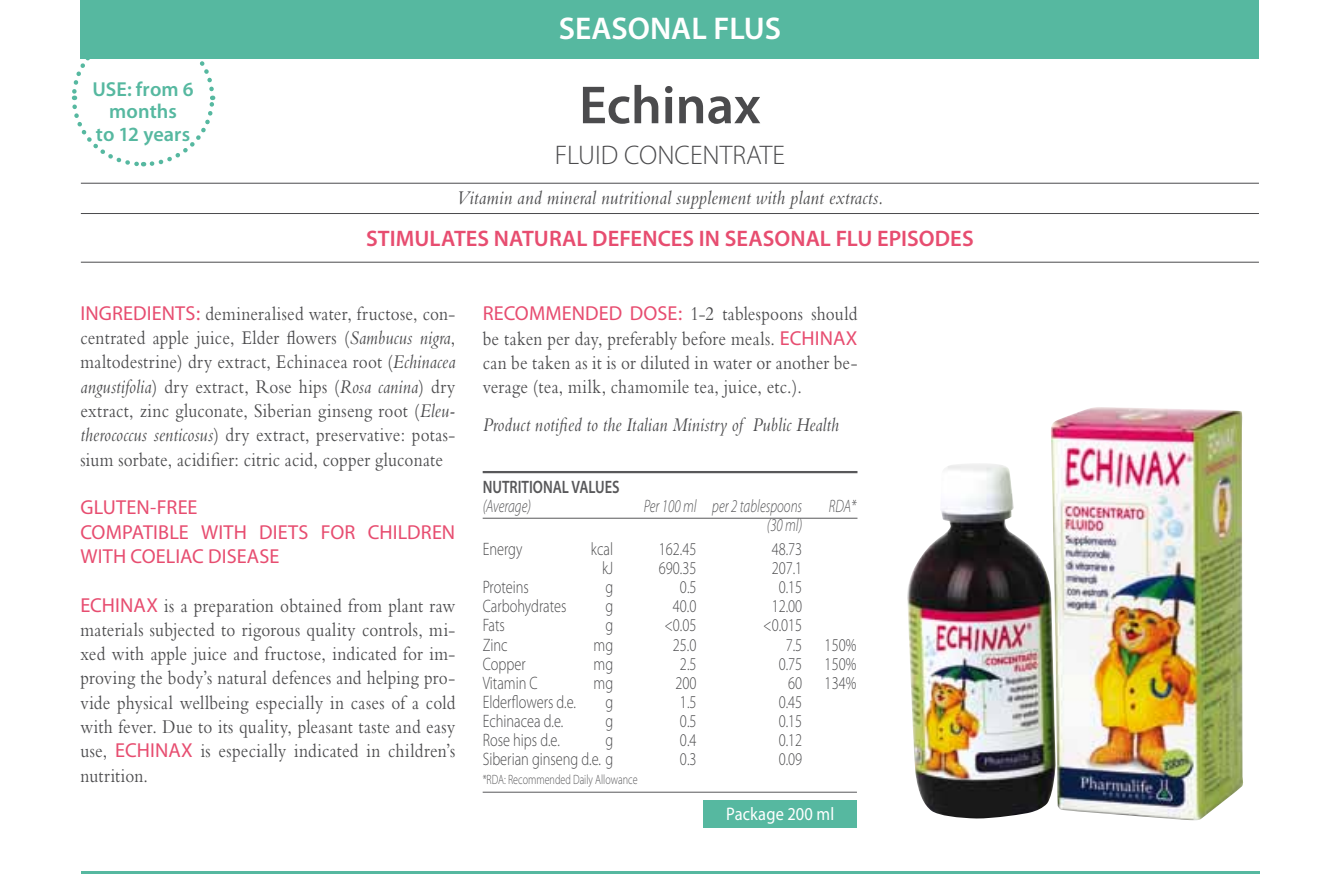
<style>
.page{position:relative;width:1340px;height:874px;background:#fff}
.page>*{position:absolute;margin:0;border:0;box-sizing:border-box;transform-origin:0 0}
.t1{font:600 54px "Myriad Pro";color:#4b4b4d}
.t2{font:600 31.5px "Myriad Pro";color:#fff}
.t3{font:300 27px "Myriad Pro";color:#4b4b4d}
.t4{font:600 22.5px "Myriad Pro";letter-spacing:.005em;color:#e74d70}
.t5{font:20.25px/24.3px "Bembo";letter-spacing:.015em;color:#4b4b4d;text-align:justify;scale:.85 1}
.t6{font:20.25px/24.3px "Myriad";letter-spacing:.005em;color:#e74d70}
.t7{font:italic 20.25px "Bembo";letter-spacing:.01em;color:#4b4b4d;scale:.9 1}
.t8{font:italic 20.25px "Bembo";letter-spacing:.01em;color:#4b4b4d;scale:.85 1}
.t9{font:600 20.25px/22.5px "Myriad Pro";letter-spacing:.005em;color:#56b8a0;text-align:center}
.t10{font:18.22px "Myriad";letter-spacing:.01em;color:#fff;scale:.9 1}
.t11{font:300 18px "Myriad Pro";color:#4b4b4d;scale:.8 1}
.t12{font:italic 300 18px "Myriad Pro";color:#58585a;scale:.75 1}
.t13{font:600 18px "Myriad Pro";color:#58585a;scale:.8 1}
.t14{font:300 13.5px "Myriad Pro";color:#58585a;scale:.75 1}
.s1{font-family:"Myriad";color:#e74d70}
.s2{font-style:italic}
</style>
<div class="page">
<hr style="left:0;top:0;width:1339px;height:1px;background:#e74d70">
<div style="left:81px;top:0;width:1177px;height:59px;background:#56b8a0"></div>
<div style="left:703px;top:800px;width:154px;height:28px;background:#56b8a0"></div>
<hr style="left:81px;top:871px;width:1178px;height:3px;background:#56b8a0">
<hr style="left:81px;top:183px;width:1177px;height:1px;background:#4b4b4d">
<hr style="left:81px;top:262px;width:1177px;height:1px;background:#4b4b4d">
<hr style="left:81px;top:213px;width:1177px;height:1px;background:#4b4b4d">
<svg style="left:71px;top:27px;width:145px;height:140px"></svg>
<img style="left:907px;top:407px;width:336px;height:414px">
<hr style="left:482px;top:518px;width:375px;height:1px;background:#58585a">
<hr style="left:482px;top:471px;width:375px;height:2px;background:#58585a">
<hr style="left:482px;top:792px;width:375px;height:1px;background:#58585a">
<p class="t9" style="left:92px;top:77px;width:103px">USE: from 6 months<br>to 12 years</p>
<h2 class="t2" style="left:559px;top:9px;width:224px">SEASONAL FLUS</h2>
<h1 class="t1" style="left:579px;top:71px;width:183px">Echinax</h1>
<h3 class="t3" style="left:555px;top:140px;width:232px">FLUID CONCENTRATE</h3>
<p class="t7" style="left:456px;top:185px;width:476px">Vitamin and mineral nutritional supplement with plant extracts.</p>
<p class="t4" style="left:366px;top:224px;width:609px">STIMULATES NATURAL DEFENCES IN SEASONAL FLU EPISODES</p>
<p class="t5" style="left:80px;top:301px;width:442px"><span class="s1">INGREDIENTS:</span> demineralised water, fructose, con&shy;centrated apple juice, Elder flowers (<span class="s2">Sambucus nigra</span>, maltodestrine) dry extract, Echinacea root (<span class="s2">Echinacea angustifolia</span>) dry extract, Rose hips (<span class="s2">Rosa canina</span>) dry extract, zinc gluconate, Siberian ginseng root (<span class="s2">Eleu&shy;therococcus senticosus</span>) dry extract, preservative: potas&shy;sium sorbate, acidifier: citric acid, copper gluconate</p>
<p class="t6" style="left:80px;top:496px;width:376px">GLUTEN-FREE<br>COMPATIBLE WITH DIETS FOR CHILDREN<br>WITH COELIAC DISEASE</p>
<p class="t5" style="left:80px;top:592px;width:442px"><span class="s1">ECHINAX</span> is a preparation obtained from plant raw materials subjected to rigorous quality controls, mi&shy;xed with apple juice and fructose, indicated for im&shy;proving the body’s natural defences and helping pro&shy;vide physical wellbeing especially in cases of a cold with fever. Due to its quality, pleasant taste and easy use, <span class="s1">ECHINAX</span> is especially indicated in children’s nutrition.</p>
<p class="t5" style="left:482px;top:301px;width:442px"><span class="s1">RECOMMENDED DOSE:</span> 1-2 tablespoons should be taken per day, preferably before meals. <span class="s1">ECHINAX </span>can be taken as it is or diluted in water or another be&shy;verage (tea, milk, chamomile tea, juice, etc.).</p>
<p class="t8" style="left:482px;top:413px;width:421px">Product notified to the Italian Ministry of Public Health</p>
<p class="t13" style="left:482px;top:475px;width:173px">NUTRITIONAL VALUES</p>
<p class="t12" style="left:482px;top:497px;width:66px">(Average)</p>
<p class="t12" style="left:643px;top:497px;width:213px">Per 100 ml per 2 tablespoons</p>
<p class="t12" style="left:828px;top:497px;width:38px">RDA*</p>
<p class="t12" style="left:766px;top:516px;width:49px">(30 ml)</p>
<p class="t11" style="left:482px;top:539px;width:51px">Energy</p>
<p class="t11" style="left:591px;top:539px;width:29px">kcal</p>
<p class="t11" style="left:659px;top:539px;width:49px">162.45</p>
<p class="t11" style="left:771px;top:539px;width:40px">48.73</p>
<p class="t11" style="left:602px;top:558px;width:15px">kJ</p>
<p class="t11" style="left:659px;top:558px;width:49px">690.35</p>
<p class="t11" style="left:771px;top:558px;width:40px">207.1</p>
<p class="t11" style="left:482px;top:577px;width:59px">Proteins</p>
<p class="t11" style="left:605px;top:577px;width:11px">g</p>
<p class="t11" style="left:680px;top:577px;width:22px">0.5</p>
<p class="t11" style="left:778px;top:577px;width:31px">0.15</p>
<p class="t11" style="left:482px;top:596px;width:106px">Carbohydrates</p>
<p class="t11" style="left:605px;top:596px;width:11px">g</p>
<p class="t11" style="left:673px;top:596px;width:31px">40.0</p>
<p class="t11" style="left:771px;top:596px;width:40px">12.00</p>
<p class="t11" style="left:482px;top:615px;width:29px">Fats</p>
<p class="t11" style="left:605px;top:615px;width:11px">g</p>
<p class="t11" style="left:664px;top:615px;width:42px">&lt;0.05</p>
<p class="t11" style="left:763px;top:615px;width:50px">&lt;0.015</p>
<p class="t11" style="left:482px;top:634px;width:33px">Zinc</p>
<p class="t11" style="left:593px;top:634px;width:26px">mg</p>
<p class="t11" style="left:673px;top:634px;width:31px">25.0</p>
<p class="t11" style="left:785px;top:634px;width:90px">7.5 150%</p>
<p class="t11" style="left:482px;top:654px;width:55px">Copper</p>
<p class="t11" style="left:593px;top:654px;width:26px">mg</p>
<p class="t11" style="left:680px;top:654px;width:22px">2.5</p>
<p class="t11" style="left:778px;top:654px;width:98px">0.75 150%</p>
<p class="t11" style="left:482px;top:673px;width:70px">Vitamin C</p>
<p class="t11" style="left:593px;top:673px;width:26px">mg</p>
<p class="t11" style="left:675px;top:673px;width:28px">200</p>
<p class="t11" style="left:788px;top:673px;width:87px">60 134%</p>
<p class="t11" style="left:482px;top:692px;width:118px">Elderflowers d.e.</p>
<p class="t11" style="left:605px;top:692px;width:11px">g</p>
<p class="t11" style="left:680px;top:692px;width:22px">1.5</p>
<p class="t11" style="left:778px;top:692px;width:31px">0.45</p>
<p class="t11" style="left:482px;top:711px;width:102px">Echinacea d.e.</p>
<p class="t11" style="left:605px;top:711px;width:11px">g</p>
<p class="t11" style="left:680px;top:711px;width:22px">0.5</p>
<p class="t11" style="left:778px;top:711px;width:31px">0.15</p>
<p class="t11" style="left:482px;top:730px;width:98px">Rose hips d.e.</p>
<p class="t11" style="left:605px;top:730px;width:11px">g</p>
<p class="t11" style="left:680px;top:730px;width:22px">0.4</p>
<p class="t11" style="left:778px;top:730px;width:31px">0.12</p>
<p class="t11" style="left:482px;top:749px;width:165px">Siberian ginseng d.e. g</p>
<p class="t11" style="left:680px;top:749px;width:22px">0.3</p>
<p class="t11" style="left:778px;top:749px;width:31px">0.09</p>
<p class="t14" style="left:482px;top:772px;width:208px">*RDA: Recommended Daily Allowance</p>
<p class="t10" style="left:726px;top:805px;width:121px">Package 200 ml</p>
</div>
